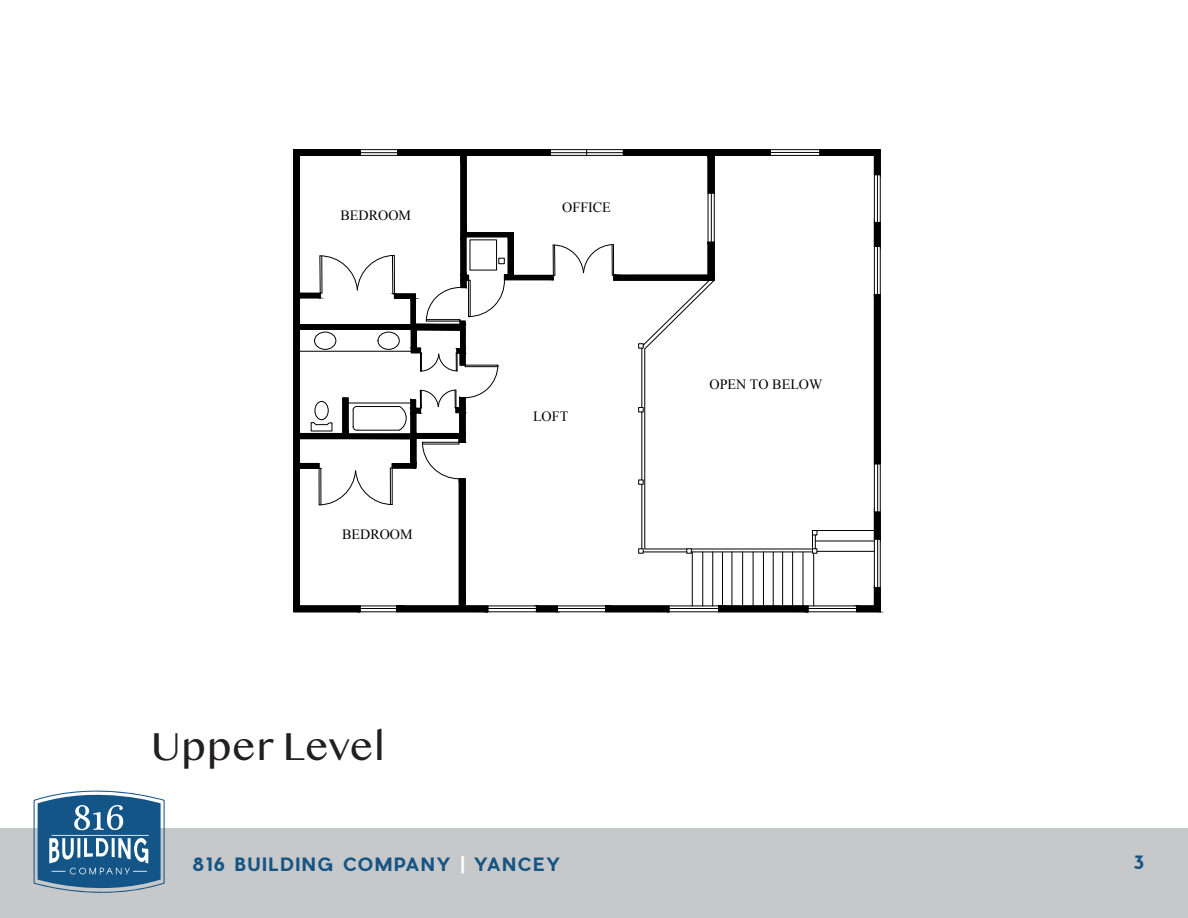
<style>
.page{position:relative;width:1188px;height:918px;background:#fff}
.page>*{position:absolute;margin:0;border:0;box-sizing:border-box;transform-origin:0 0}
.t1{font:36.3px "Bangla MN";color:#231f20}
.t2{font:700 18px "Pier Sans";letter-spacing:.09em;color:#155583}
.t3{font:14.1px "Times New Roman";color:#000}
.s1{color:#fff}
</style>
<div class="page">
<div style="left:0;top:828px;width:1188px;height:90px;background:#c7c8ca"></div>
<svg style="left:34px;top:791px;width:131px;height:102px"></svg>
<svg style="left:293px;top:149px;width:588px;height:464px"></svg>
<p class="t3" style="left:341px;top:206px;width:72px">BEDROOM</p>
<p class="t3" style="left:342px;top:525px;width:72px">BEDROOM</p>
<p class="t1" style="left:151px;top:722px;width:235px">Upper Level</p>
<p class="t3" style="left:562px;top:198px;width:50px">OFFICE</p>
<p class="t3" style="left:533px;top:406px;width:37px">LOFT</p>
<p class="t3" style="left:710px;top:375px;width:114px">OPEN TO BELOW</p>
<p class="t2" style="left:193px;top:852px;width:369px">816 BUILDING COMPANY <span class="s1">|</span> YANCEY</p>
<p class="t2" style="left:1133px;top:850px;width:12px">3</p>
</div>
